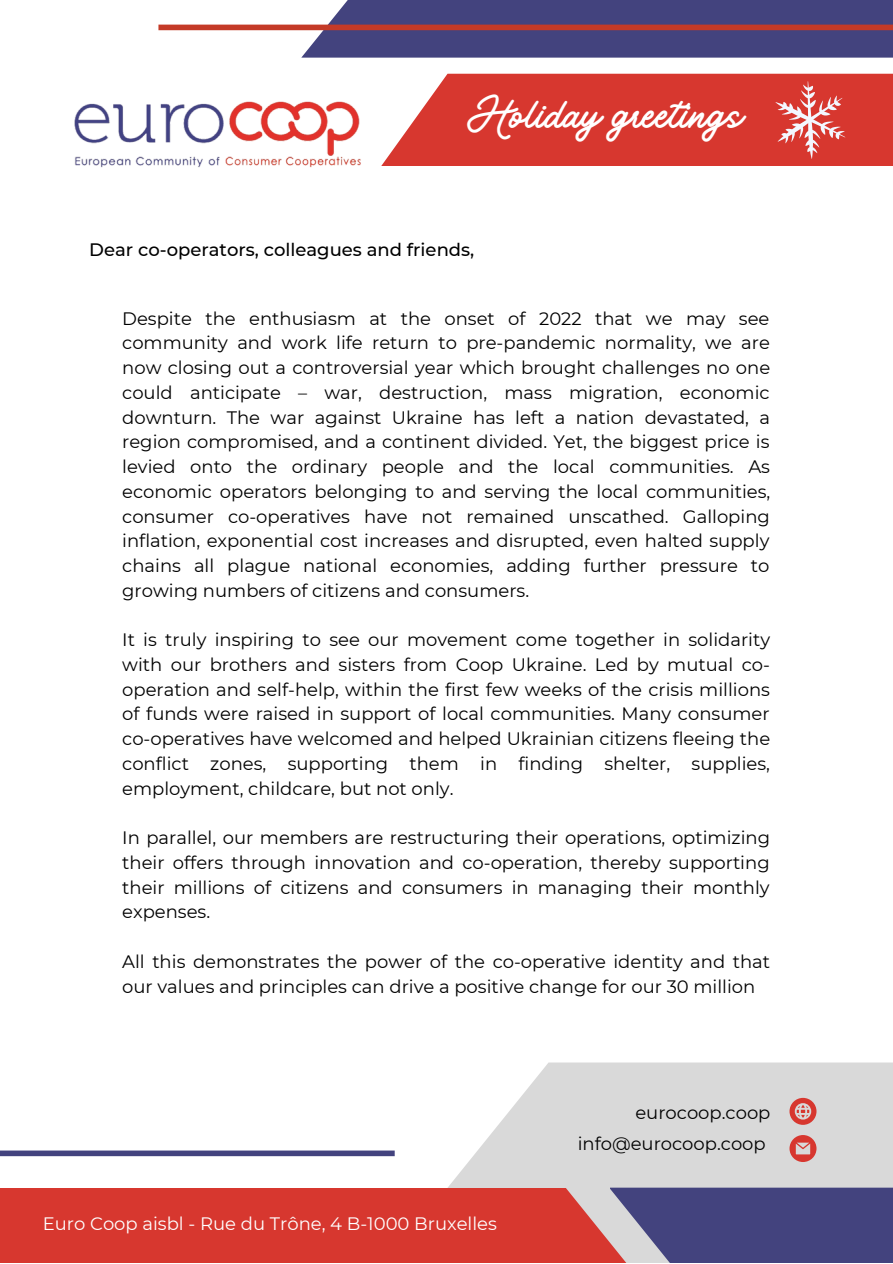
<style>
.page{position:relative;width:893px;height:1264px;background:#fff}
.page>*{position:absolute;margin:0;border:0;box-sizing:border-box;transform-origin:0 0}
.t1{font:48px "Vintage Rotter";color:#fff}
.t2{font:18px/24.8px "Montserrat";color:#000;text-align:justify}
.t3{font:18px "Montserrat";color:#fff}
.t4{font:500 18px "Montserrat";color:#000}
</style>
<div class="page">
<svg style="left:352px;top:1062px;width:540px;height:125px;fill:#d9d9d9"></svg>
<svg style="left:381px;top:74px;width:511px;height:92px;background:#d9453e"></svg>
<div style="left:0;top:1187px;width:610px;height:75px;background:#d7372f"></div>
<div style="left:610px;top:1187px;width:282px;height:75px;background:#43437e"></div>
<div style="left:301px;top:0;width:591px;height:58px;background:#43437e"></div>
<div style="left:158px;top:25px;width:734px;height:5px;background:#c43a27"></div>
<div style="left:0;top:1150px;width:394px;height:6px;background:#43437e"></div>
<img style="left:74px;top:101px;width:287px;height:67px">
<svg style="left:775px;top:81px;width:70px;height:78px;background:#dc5f5a"></svg>
<svg style="left:789px;top:1134px;width:27px;height:27px"></svg>
<svg style="left:789px;top:1097px;width:27px;height:27px"></svg>
<h1 class="t1" style="left:466px;top:85px;width:278px">Holiday greetings</h1>
<p class="t4" style="left:89px;top:239px;width:386px">Dear co-operators, colleagues and friends,</p>
<p class="t2" style="left:122px;top:306px;width:649px">Despite the enthusiasm at the onset of 2022 that we may see community and work life return to pre-pandemic normality, we are now closing out a controversial year which brought challenges no one could anticipate – war, destruction, mass migration, economic downturn. The war against Ukraine has left a nation devastated, a region compromised, and a continent divided. Yet, the biggest price is levied onto the ordinary people and the local communities. As economic operators belonging to and serving the local communities, consumer co-operatives have not remained unscathed. Galloping inflation, exponential cost increases and disrupted, even halted supply chains all plague national economies, adding further pressure to growing numbers of citizens and consumers.</p>
<p class="t2" style="left:122px;top:627px;width:649px">It is truly inspiring to see our movement come together in solidarity with our brothers and sisters from Coop Ukraine. Led by mutual co&shy;operation and self-help, within the first few weeks of the crisis millions of funds were raised in support of local communities. Many consumer co-operatives have welcomed and helped Ukrainian citizens fleeing the conflict zones, supporting them in finding shelter, supplies, employment, childcare, but not only.</p>
<p class="t2" style="left:122px;top:825px;width:649px">In parallel, our members are restructuring their operations, optimizing their offers through innovation and co-operation, thereby supporting their millions of citizens and consumers in managing their monthly expenses.</p>
<p class="t2" style="left:122px;top:949px;width:649px">All this demonstrates the power of the co-operative identity and that our values and principles can drive a positive change for our 30 million</p>
<p class="t3" style="left:43px;top:1212px;width:455px">Euro Coop aisbl - Rue du Trône, 4 B-1000 Bruxelles</p>
<p class="t2" style="left:577px;top:1096px;width:194px;line-height:31.5px;text-align:right">eurocoop.coop info@eurocoop.coop</p>
</div>
